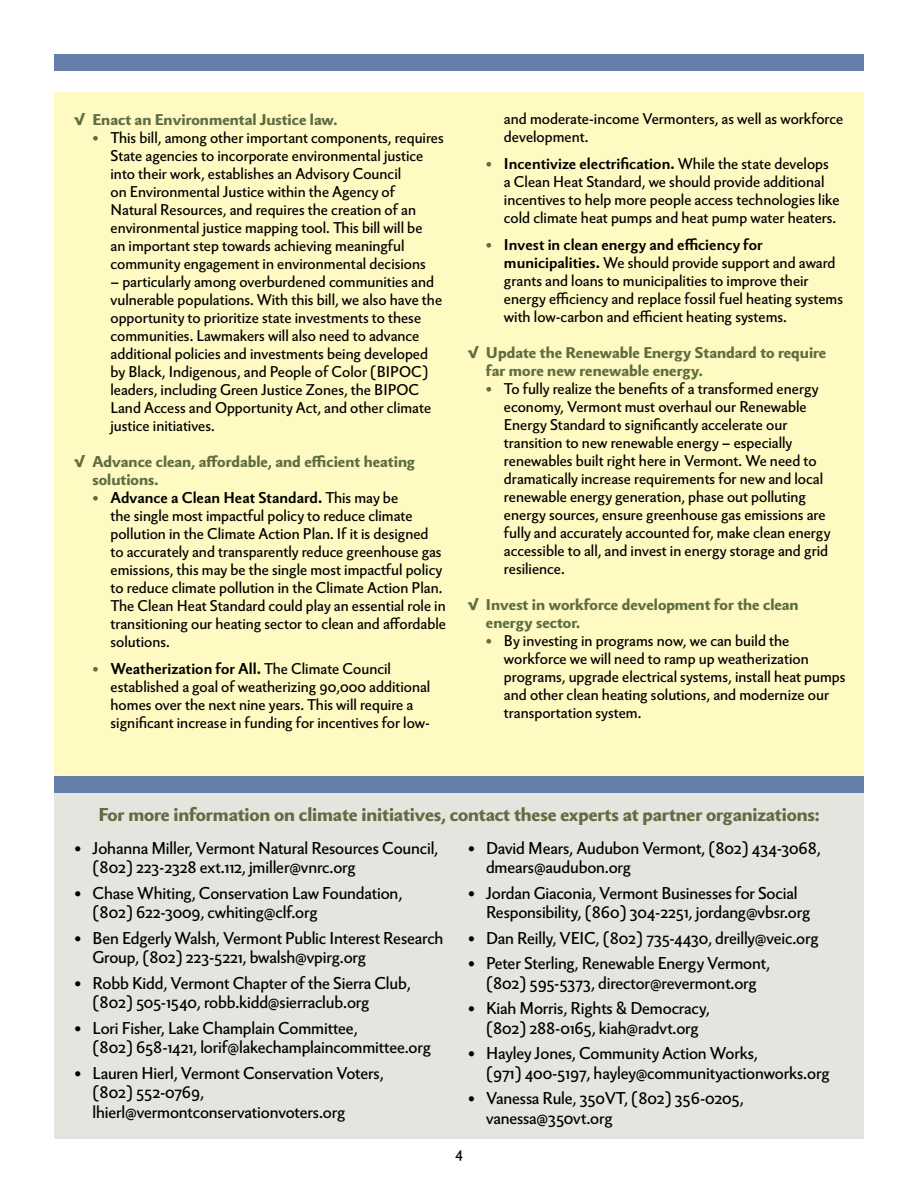
<style>
.page{position:relative;width:918px;height:1188px;background:#fff}
.page>*{position:absolute;margin:0;border:0;box-sizing:border-box;transform-origin:0 0}
.t1{font:800 18px "Berling Nova Sans Pro";letter-spacing:-.01em;color:#5f6d42}
.t2{font:16.5px/19.5px "Berling Nova Sans Pro";letter-spacing:-.01em;color:#000}
.t3{font:15px/18px "Berling Nova Sans Pro";color:#000}
.t4{font:800 15px/18px "Berling Nova Sans Pro";color:#5f6d42}
.s1{font-size:16.5px}
.s2{color:#5f6d42}
.s3{font-weight:700}
</style>
<div class="page">
<div style="left:54px;top:92px;width:810px;height:684px;background:#fffac2"></div>
<div style="left:54px;top:54px;width:809px;height:16px;background:#667eaa"></div>
<div style="left:54px;top:788px;width:810px;height:350px;background:#e5e5df"></div>
<div style="left:54px;top:776px;width:810px;height:17px;background:#667eaa"></div>
<p class="t4" style="left:75px;top:110px;width:264px"><span class="s1">√</span> Enact an Environmental Justice law.</p>
<p class="t3" style="left:111px;top:128px;width:335px;text-indent:-18px"><span class="s2">•</span> This bill, among other important components, requires State agencies to incorporate environmental justice into their work, establishes an Advisory Council<br>on Environmental Justice within the Agency of Natural Resources, and requires the creation of an environmental justice mapping tool. This bill will be<br>an important step towards achieving meaningful community engagement in environmental decisions</p>
<p class="t3" style="left:111px;top:272px;width:333px">– particularly among overburdened communities and vulnerable populations. With this bill, we also have the opportunity to prioritize state investments to these communities. Lawmakers will also need to advance additional policies and investments being developed by Black, Indigenous, and People of Color (BIPOC) leaders, including Green Justice Zones, the BIPOC Land Access and Opportunity Act, and other climate justice initiatives.</p>
<p class="t4" style="left:93px;top:452px;width:324px;text-indent:-18px"><span class="s1">√</span> Advance clean, affordable, and efficient heating solutions.</p>
<p class="t3" style="left:111px;top:488px;width:337px;text-indent:-18px"><span class="s2">•</span> <span class="s3">Advance a Clean Heat Standard.</span> This may be<br>the single most impactful policy to reduce climate pollution in the Climate Action Plan. If it is designed<br>to accurately and transparently reduce greenhouse gas emissions, this may be the single most impactful policy to reduce climate pollution in the Climate Action Plan.<br>The Clean Heat Standard could play an essential role in transitioning our heating sector to clean and affordable solutions.</p>
<p class="t3" style="left:111px;top:659px;width:321px;text-indent:-18px"><span class="s2">•</span> <span class="s3">Weatherization for All.</span> The Climate Council established a goal of weatherizing 90,000 additional homes over the next nine years. This will require a significant increase in funding for incentives for low-</p>
<p class="t3" style="left:504px;top:109px;width:341px">and moderate-income Vermonters, as well as workforce development.</p>
<p class="t3" style="left:504px;top:154px;width:337px;text-indent:-18px"><span class="s2">•</span> <span class="s3">Incentivize electrification.</span> While the state develops<br>a Clean Heat Standard, we should provide additional incentives to help more people access technologies like cold climate heat pumps and heat pump water heaters.</p>
<p class="t3" style="left:504px;top:235px;width:341px;text-indent:-18px"><span class="s2">•</span> <span class="s3">Invest in clean energy and efficiency for municipalities.</span> We should provide support and award grants and loans to municipalities to improve their energy efficiency and replace fossil fuel heating systems with low-carbon and efficient heating systems.</p>
<p class="t4" style="left:486px;top:343px;width:342px;text-indent:-18px"><span class="s1">√</span> Update the Renewable Energy Standard to require far more new renewable energy.</p>
<p class="t3" style="left:504px;top:379px;width:328px;text-indent:-18px"><span class="s2">•</span> To fully realize the benefits of a transformed energy economy, Vermont must overhaul our Renewable Energy Standard to significantly accelerate our transition to new renewable energy – especially renewables built right here in Vermont. We need to dramatically increase requirements for new and local renewable energy generation, phase out polluting energy sources, ensure greenhouse gas emissions are fully and accurately accounted for, make clean energy accessible to all, and invest in energy storage and grid resilience.</p>
<p class="t4" style="left:486px;top:595px;width:314px;text-indent:-18px"><span class="s1">√</span> Invest in workforce development for the clean energy sector.</p>
<p class="t3" style="left:504px;top:631px;width:343px;text-indent:-18px"><span class="s2">•</span> By investing in programs now, we can build the workforce we will need to ramp up weatherization programs, upgrade electrical systems, install heat pumps and other clean heating solutions, and modernize our transportation system.</p>
<p class="t1" style="left:98px;top:801px;width:723px">For more information on climate initiatives, contact these experts at partner organizations:</p>
<p class="t2" style="left:93px;top:837px;width:347px;text-indent:-18px">• Johanna Miller, Vermont Natural Resources Council, (802) 223-2328 ext.112, jmiller@vnrc.org</p>
<p class="t2" style="left:93px;top:882px;width:311px;text-indent:-18px">• Chase Whiting, Conservation Law Foundation, (802) 622-3009, cwhiting@clf.org</p>
<p class="t2" style="left:93px;top:927px;width:353px;text-indent:-18px">• Ben Edgerly Walsh, Vermont Public Interest Research<br>Group, (802) 223-5221, bwalsh@vpirg.org</p>
<p class="t2" style="left:93px;top:972px;width:320px;text-indent:-18px">• Robb Kidd, Vermont Chapter of the Sierra Club, (802) 505-1540, robb.kidd@sierraclub.org</p>
<p class="t2" style="left:93px;top:1017px;width:340px;text-indent:-18px">• Lori Fisher, Lake Champlain Committee,<br>(802) 658-1421, lorif@lakechamplaincommittee.org</p>
<p class="t2" style="left:93px;top:1062px;width:293px;text-indent:-18px">• Lauren Hierl, Vermont Conservation Voters, (802) 552-0769, lhierl@vermontconservationvoters.org</p>
<p class="t2" style="left:486px;top:837px;width:336px;text-indent:-18px">• David Mears, Audubon Vermont, (802) 434-3068, dmears@audubon.org</p>
<p class="t2" style="left:486px;top:882px;width:326px;text-indent:-18px">• Jordan Giaconia, Vermont Businesses for Social<br>Responsibility, (860) 304-2251, jordang@vbsr.org</p>
<p class="t2" style="left:468px;top:927px;width:352px">• Dan Reilly, VEIC, (802) 735-4430, dreilly@veic.org</p>
<p class="t2" style="left:468px;top:952px;width:304px;text-align:center">• Peter Sterling, Renewable Energy Vermont, (802) 595-5373, director@revermont.org</p>
<p class="t2" style="left:468px;top:997px;width:243px;text-align:center">• Kiah Morris, Rights &amp; Democracy, (802) 288-0165, kiah@radvt.org</p>
<p class="t2" style="left:486px;top:1042px;width:345px;text-indent:-18px">• Hayley Jones, Community Action Works,<br>(971) 400-5197, hayley@communityactionworks.org</p>
<p class="t2" style="left:486px;top:1087px;width:259px;text-indent:-18px">• Vanessa Rule, 350VT, (802) 356-0205, vanessa@350vt.org</p>
<p class="t3" style="left:455px;top:1142px;width:9px">4</p>
</div>
